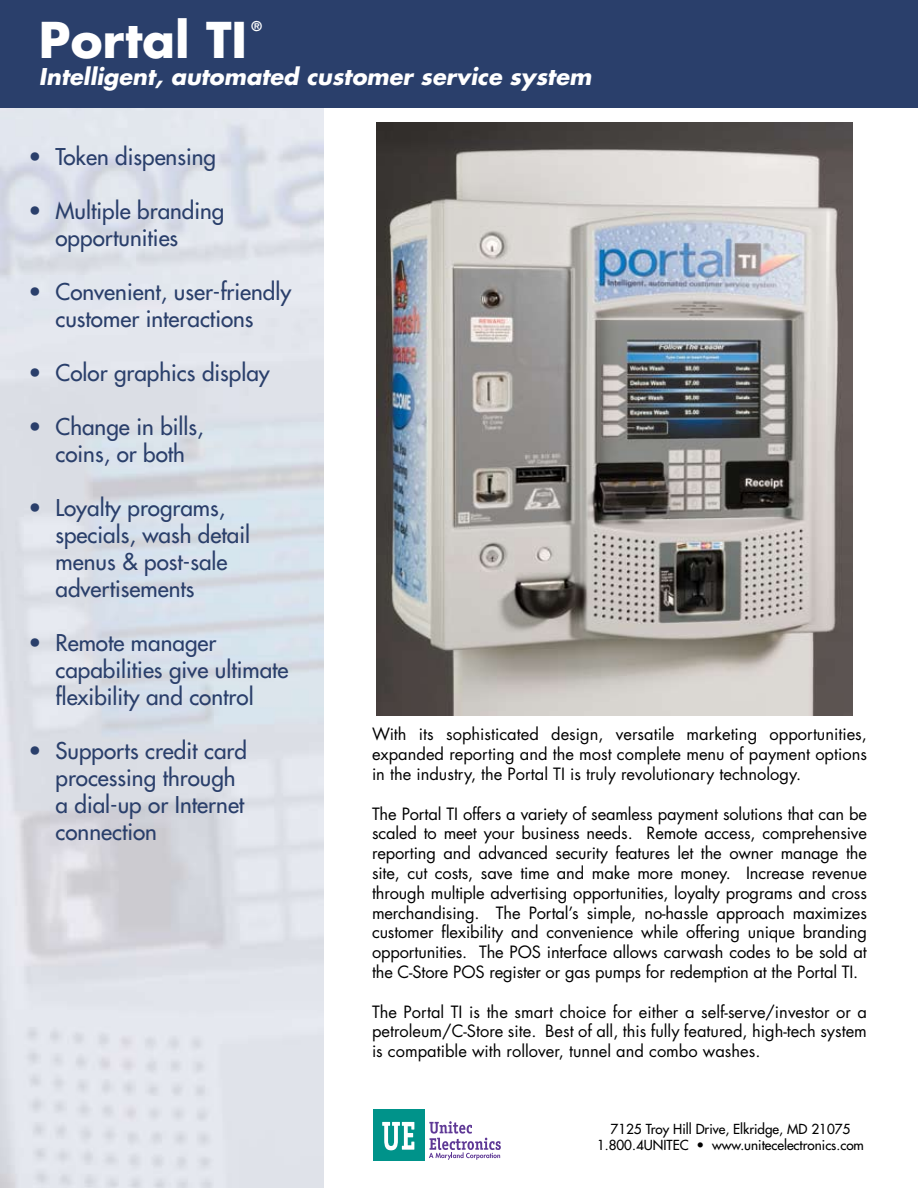
<style>
.page{position:relative;width:918px;height:1188px;background:#fff}
.page>*{position:absolute;margin:0;border:0;box-sizing:border-box;transform-origin:0 0}
.t1{font:700 48px "Futura";color:#fff}
.t2{font:22.5px/27px "Futura";color:#2a3f6b}
.t3{font:italic 700 22.5px "Futura";color:#fff}
.t4{font:16.5px/19.8px "Futura";color:#000;text-align:justify}
.t5{font:13.5px/16.2px "Futura";color:#000;text-align:center}
.t6{font:700 13.05px "Futura";color:#fff}
</style>
<div class="page">
<div style="left:0;top:0;width:918px;height:108px;background:#2a3f6b"></div>
<div style="left:373px;top:1110px;width:52px;height:51px;background:#00938a"></div>
<svg style="left:382px;top:1122px;width:32px;height:28px"></svg>
<svg style="left:429px;top:1121px;width:72px;height:39px"></svg>
<img style="left:377px;top:123px;width:476px;height:593px">
<h1 class="t1" style="left:39px;top:8px;width:210px">Portal TI</h1>
<p class="t6" style="left:252px;top:18px;width:12px">®</p>
<h2 class="t3" style="left:39px;top:62px;width:554px">Intelligent, automated customer service system</h2>
<h2 class="t2" style="left:28px;top:143px;width:15px">•</h2>
<h2 class="t2" style="left:28px;top:197px;width:15px">•</h2>
<h2 class="t2" style="left:28px;top:278px;width:15px">•</h2>
<h2 class="t2" style="left:28px;top:359px;width:15px">•</h2>
<h2 class="t2" style="left:28px;top:413px;width:15px">•</h2>
<h2 class="t2" style="left:28px;top:494px;width:15px">•</h2>
<h2 class="t2" style="left:28px;top:629px;width:15px">•</h2>
<h2 class="t2" style="left:28px;top:737px;width:15px">•</h2>
<h2 class="t2" style="left:56px;top:143px;width:162px">Token dispensing</h2>
<h2 class="t2" style="left:56px;top:197px;width:170px">Multiple branding opportunities</h2>
<h2 class="t2" style="left:56px;top:278px;width:237px">Convenient, user-friendly customer interactions</h2>
<h2 class="t2" style="left:56px;top:359px;width:216px">Color graphics display</h2>
<h2 class="t2" style="left:56px;top:413px;width:150px">Change in bills, coins, or both</h2>
<h2 class="t2" style="left:56px;top:494px;width:196px">Loyalty programs, specials, wash detail menus &amp; post-sale advertisements</h2>
<h2 class="t2" style="left:56px;top:629px;width:235px">Remote manager capabilities give ultimate flexibility and control</h2>
<h2 class="t2" style="left:56px;top:737px;width:193px">Supports credit card processing through a dial-up or Internet connection</h2>
<p class="t4" style="left:372px;top:725px;width:496px">With its sophisticated design, versatile marketing opportunities, expanded reporting and the most complete menu of payment options in the industry, the Portal TI is truly revolutionary technology.</p>
<p class="t4" style="left:372px;top:804px;width:497px">The Portal TI offers a variety of seamless payment solutions that can be scaled to meet your business needs. Remote access, comprehensive reporting and advanced security features let the owner manage the site, cut costs, save time and make more money. Increase revenue through multiple advertising opportunities, loyalty programs and cross merchandising. The Portal’s simple, no-hassle approach maximizes customer flexibility and convenience while offering unique branding opportunities. The POS interface allows carwash codes to be sold at the C-Store POS register or gas pumps for redemption at the Portal TI.</p>
<p class="t4" style="left:372px;top:1002px;width:497px">The Portal TI is the smart choice for either a self-serve/investor or a petroleum/C-Store site. Best of all, this fully featured, high-tech system is compatible with rollover, tunnel and combo washes.</p>
<p class="t5" style="left:597px;top:1121px;width:268px">7125 Troy Hill Drive, Elkridge, MD 21075<br>1.800.4UNITEC • www.unitecelectronics.com</p>
</div>
